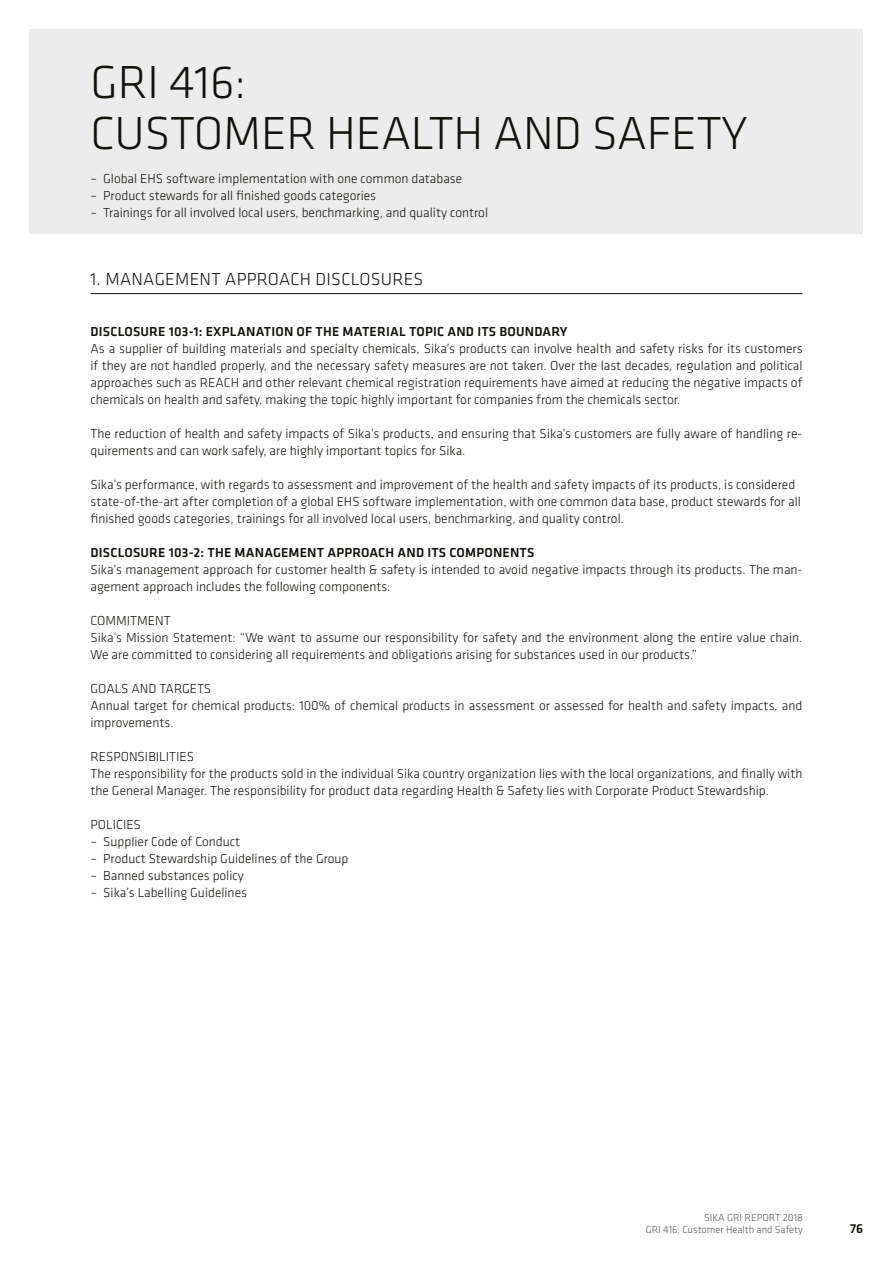
<style>
.page{position:relative;width:893px;height:1263px;background:#fff}
.page>*{position:absolute;margin:0;border:0;box-sizing:border-box;transform-origin:0 0}
.t1{font:300 48px/51px "Klavika";letter-spacing:-.005em;color:#12120d}
.t2{font:300 18px "Klavika";letter-spacing:.015em;color:#12120d}
.t3{font:300 13.5px/17px "Klavika";color:#12120d}
.t4{font:500 13.5px "Klavika";letter-spacing:.015em;color:#12120d}
.t5{font:300 10.5px/12.6px "Klavika";color:#555756;text-align:right}
</style>
<div class="page">
<hr style="left:91px;top:293px;width:711px;height:1px;background:#12120d">
<div style="left:30px;top:30px;width:833px;height:204px;background:#ececec"></div>
<h1 class="t1" style="left:91px;top:56px;width:659px">GRI 416:<br>CUSTOMER HEALTH AND SAFETY</h1>
<p class="t3" style="left:91px;top:170px;width:373px">– Global EHS software implementation with one common database</p>
<p class="t3" style="left:91px;top:187px;width:287px">– Product stewards for all finished goods categories</p>
<p class="t3" style="left:91px;top:204px;width:399px">– Trainings for all involved local users, benchmarking, and quality control</p>
<h2 class="t2" style="left:91px;top:268px;width:334px">1. MANAGEMENT APPROACH DISCLOSURES</h2>
<p class="t4" style="left:91px;top:322px;width:478px">DISCLOSURE 103-1: EXPLANATION OF THE MATERIAL TOPIC AND ITS BOUNDARY</p>
<p class="t3" style="left:91px;top:340px;width:713px;text-align:justify">As a supplier of building materials and specialty chemicals, Sika’s products can involve health and safety risks for its customers if they are not handled properly, and the necessary safety measures are not taken. Over the last decades, regulation and political approaches such as REACH and other relevant chemical registration requirements have aimed at reducing the negative impacts of chemicals on health and safety, making the topic highly important for companies from the chemicals sector.</p>
<p class="t3" style="left:91px;top:425px;width:713px">The reduction of health and safety impacts of Sika’s products, and ensuring that Sika’s customers are fully aware of handling re&shy;quirements and can work safely, are highly important topics for Sika.</p>
<p class="t3" style="left:91px;top:476px;width:712px">Sika’s performance, with regards to assessment and improvement of the health and safety impacts of its products, is considered state-of-the-art after completion of a global EHS software implementation, with one common data base, product stewards for all finished goods categories, trainings for all involved local users, benchmarking, and quality control.</p>
<p class="t4" style="left:91px;top:543px;width:445px">DISCLOSURE 103-2: THE MANAGEMENT APPROACH AND ITS COMPONENTS</p>
<p class="t3" style="left:91px;top:561px;width:713px">Sika’s management approach for customer health &amp; safety is intended to avoid negative impacts through its products. The man&shy;agement approach includes the following components:</p>
<p class="t3" style="left:91px;top:612px;width:713px">COMMITMENT<br>Sika’s Mission Statement: “We want to assume our responsibility for safety and the environment along the entire value chain.<br>We are committed to considering all requirements and obligations arising for substances used in our products.”</p>
<p class="t3" style="left:91px;top:680px;width:713px">GOALS AND TARGETS<br>Annual target for chemical products: 100% of chemical products in assessment or assessed for health and safety impacts, and improvements.</p>
<p class="t3" style="left:91px;top:748px;width:713px">RESPONSIBILITIES<br>The responsibility for the products sold in the individual Sika country organization lies with the local organizations, and finally with the General Manager. The responsibility for product data regarding Health &amp; Safety lies with Corporate Product Stewardship.</p>
<p class="t3" style="left:91px;top:816px;width:52px">POLICIES</p>
<p class="t3" style="left:91px;top:833px;width:151px">– Supplier Code of Conduct</p>
<p class="t3" style="left:91px;top:850px;width:259px">– Product Stewardship Guidelines of the Group</p>
<p class="t3" style="left:91px;top:867px;width:155px">– Banned substances policy</p>
<p class="t3" style="left:91px;top:884px;width:158px">– Sika’s Labelling Guidelines</p>
<p class="t5" style="left:646px;top:1211px;width:159px">SIKA GRI REPORT 2018<br>GRI 416: Customer Health and Safety</p>
<p class="t4" style="left:850px;top:1219px;width:15px">76</p>
</div>
